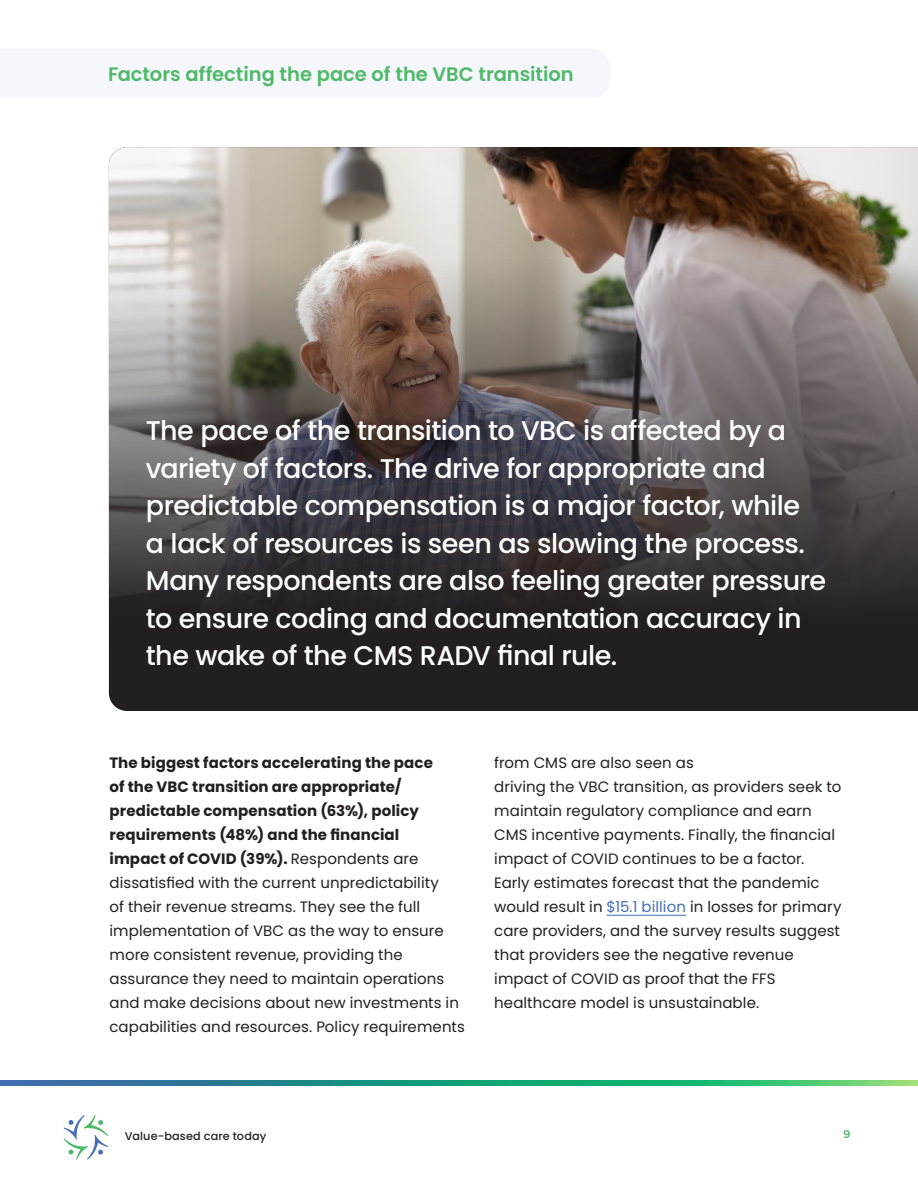
<style>
.page{position:relative;width:918px;height:1188px;background:#fff}
.page>*{position:absolute;margin:0;border:0;box-sizing:border-box;transform-origin:0 0}
.t1{font:500 27px/37.5px "Poppins";letter-spacing:-.02em;color:#fff}
.t2{font:600 19.5px "Poppins";letter-spacing:-.005em;color:#50b969}
.t3{font:15px/24px "Poppins";letter-spacing:.005em;color:#231f20}
.t4{font:500 11.25px "Poppins";letter-spacing:.015em;color:#212322}
.t5{font:500 11.25px "Gotham";color:#50b969}
.s1{font-weight:700}
.s2{color:#486eb6}
</style>
<div class="page">
<svg style="left:63px;top:1115px;width:45px;height:45px"></svg>
<img style="left:0;top:1080px;width:918px;height:6px">
<div style="left:109px;top:650px;width:809px;height:61px;background:#231f20"></div>
<img style="left:109px;top:147px;width:809px;height:503px">
<hr style="left:607px;top:915px;width:79px;height:1px;background:#486eb6">
<p class="t2" style="left:108px;top:62px;width:467px">Factors affecting the pace of the VBC transition</p>
<p class="t1" style="left:146px;top:412px;width:682px">The pace of the transition to VBC is affected by a variety of factors. The drive for appropriate and predictable compensation is a major factor, while<br>a lack of resources is seen as slowing the process.<br>Many respondents are also feeling greater pressure to ensure coding and documentation accuracy in the wake of the CMS RADV final rule.</p>
<p class="t3" style="left:110px;top:751px;width:357px"><span class="s1">The biggest factors accelerating the pace<br>of the VBC transition are appropriate/ predictable compensation (63%), policy requirements (48%) and the financial<br>impact of COVID (39%).</span> Respondents are dissatisfied with the current unpredictability<br>of their revenue streams. They see the full implementation of VBC as the way to ensure more consistent revenue, providing the assurance they need to maintain operations and make decisions about new investments in capabilities and resources. Policy requirements</p>
<p class="t3" style="left:494px;top:751px;width:349px">from CMS are also seen as<br>driving the VBC transition, as providers seek to maintain regulatory compliance and earn CMS incentive payments. Finally, the financial impact of COVID continues to be a factor.<br>Early estimates forecast that the pandemic would result in <span class="s2">$15.1 billion</span> in losses for primary care providers, and the survey results suggest that providers see the negative revenue impact of COVID as proof that the FFS healthcare model is unsustainable.</p>
<p class="t4" style="left:125px;top:1130px;width:143px">Value-based care today</p>
<p class="t5" style="left:843px;top:1126px;width:9px">9</p>
</div>
